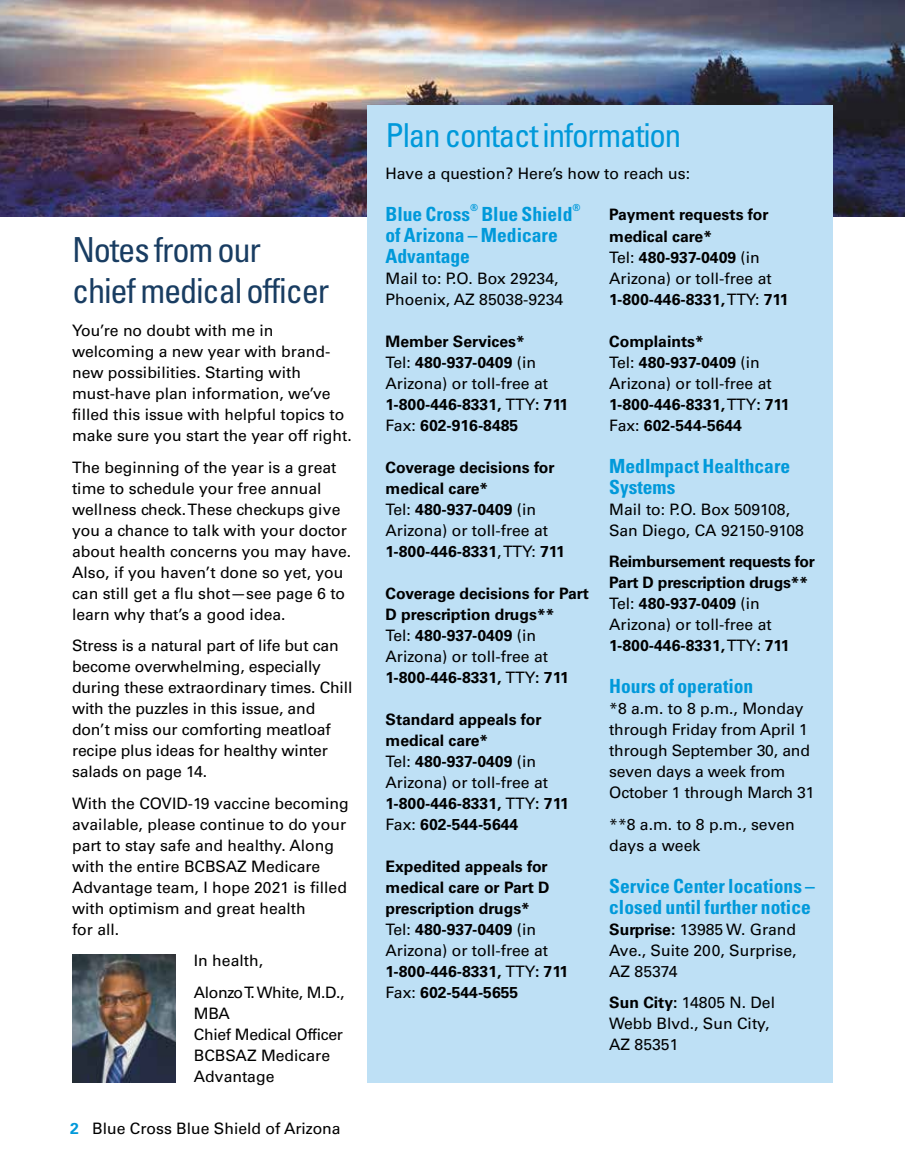
<style>
.page{position:relative;width:905px;height:1175px;background:#fff}
.page>*{position:absolute;margin:0;border:0;box-sizing:border-box;transform-origin:0 0}
.t1{font:condensed 34.5px/40.5px "Univers LT Std";letter-spacing:-.035em;color:#193d62}
.t2{font:condensed 33px "Univers LT Std";letter-spacing:-.035em;color:#0099da}
.t3{font:700 condensed 19.5px/21px "Univers LT Std";color:#0099da}
.t4{font:15.75px/21px "Univers LT Std";color:#000}
.t5{font:700 15.75px/21px "Univers LT Std";color:#000}
.t6{font:700 15.75px/21px "Univers LT Std";letter-spacing:-.02em;color:#000}
.t7{font:15.75px/31.5px "Univers LT Std";letter-spacing:-.025em;color:#000}
.t8{font:700 condensed 9.75px "Univers LT Std";color:#0099da}
.s1{font-weight:700;color:#0099da}
.s2{font-weight:400}
.s3{font-weight:700}
</style>
<div class="page">
<img style="left:0;top:0;width:904px;height:217px">
<div style="left:367px;top:105px;width:465px;height:977px;background:#bee0f5"></div>
<img style="left:72px;top:954px;width:104px;height:128px">
<h2 class="t1" style="left:72px;top:229px;width:259px">Notes from our chief medical officer</h2>
<p class="t4" style="left:72px;top:320px;width:281px">You’re no doubt with me in welcoming a new year with brand&shy;new possibilities. Starting with must-have plan information, we’ve filled this issue with helpful topics to make sure you start the year off right.</p>
<p class="t4" style="left:72px;top:456px;width:281px">The beginning of the year is a great time to schedule your free annual wellness check. These checkups give you a chance to talk with your doctor about health concerns you may have.<br>Also, if you haven’t done so yet, you can still get a flu shot—see page 6 to learn why that’s a good idea.</p>
<p class="t4" style="left:72px;top:635px;width:282px">Stress is a natural part of life but can become overwhelming, especially during these extraordinary times. Chill with the puzzles in this issue, and don’t miss our comforting meatloaf recipe plus ideas for healthy winter salads on page 14.</p>
<p class="t4" style="left:72px;top:792px;width:278px">With the COVID-19 vaccine becoming available, please continue to do your part to stay safe and healthy. Along with the entire BCBSAZ Medicare<br>Advantage team, I hope 2021 is filled with optimism and great health<br>for all.</p>
<p class="t7" style="left:194px;top:945px;width:152px">In health,<br>Alonzo T. White, M.D.,</p>
<p class="t4" style="left:194px;top:1002px;width:151px">MBA<br>Chief Medical Officer<br>BCBSAZ Medicare<br>Advantage</p>
<p class="t4" style="left:70px;top:1118px;width:272px"><span class="s1">2</span> Blue Cross Blue Shield of Arizona</p>
<h3 class="t2" style="left:385px;top:114px;width:297px">Plan contact information</h3>
<p class="t4" style="left:385px;top:163px;width:306px">Have a question? Here’s how to reach us:</p>
<p class="t3" style="left:385px;top:203px;width:86px">Blue Cross</p>
<p class="t8" style="left:470px;top:201px;width:10px">®</p>
<p class="t3" style="left:481px;top:203px;width:93px">Blue Shield</p>
<p class="t8" style="left:572px;top:201px;width:10px">®</p>
<p class="t3" style="left:385px;top:224px;width:174px">of Arizona – Medicare<br>Advantage</p>
<p class="t4" style="left:385px;top:268px;width:179px">Mail to: P.O. Box 29234,<br>Phoenix, AZ 85038-9234</p>
<p class="t5" style="left:385px;top:331px;width:141px">Member Services*</p>
<p class="t5" style="left:385px;top:352px;width:184px"><span class="s2">Tel:</span> 480-937-0409 <span class="s2">(in<br>Arizona) or toll-free at<br></span>1-800-446-8331, <span class="s2">TTY</span>: 711<br><span class="s2">Fax:</span> 602-916-8485</p>
<p class="t5" style="left:385px;top:457px;width:171px">Coverage decisions for medical care*</p>
<p class="t4" style="left:385px;top:498px;width:181px">Tel: <span class="s3">480-937-0409</span> (in<br>Arizona) or toll-free at<br><span class="s3">1-800-446-8331</span>, TTY: <span class="s3">711</span></p>
<p class="t5" style="left:385px;top:583px;width:205px">Coverage decisions for Part<br>D prescription drugs**</p>
<p class="t4" style="left:385px;top:624px;width:185px">Tel: <span class="s3">480-937-0409</span> (in<br>Arizona) or toll-free at<br><span class="s3">1-800-446-8331,</span> TTY<span class="s3">: 711</span></p>
<p class="t5" style="left:385px;top:709px;width:158px">Standard appeals for medical care*</p>
<p class="t5" style="left:385px;top:751px;width:185px"><span class="s2">Tel:</span> 480-937-0409 <span class="s2">(in<br>Arizona) or toll-free at<br></span>1-800-446-8331, <span class="s2">TTY</span>: 711<br><span class="s2">Fax:</span> 602-544-5644</p>
<p class="t5" style="left:385px;top:856px;width:166px;text-align:justify">Expedited appeals for medical care or Part D prescription drugs*</p>
<p class="t5" style="left:385px;top:918px;width:184px"><span class="s2">Tel:</span> 480-937-0409 <span class="s2">(in<br>Arizona) or toll-free at<br></span>1-800-446-8331, <span class="s2">TTY</span>: 711<br><span class="s2">Fax:</span> 602-544-5655</p>
<p class="t5" style="left:609px;top:204px;width:161px">Payment requests for medical care*</p>
<p class="t4" style="left:609px;top:246px;width:181px">Tel: <span class="s3">480-937-0409</span> (in<br>Arizona) or toll-free at<br><span class="s3">1-800-446-8331,</span> TTY: <span class="s3">711</span></p>
<p class="t5" style="left:609px;top:330px;width:96px">Complaints*</p>
<p class="t5" style="left:609px;top:351px;width:182px"><span class="s2">Tel:</span> 480-937-0409 <span class="s2">(in<br>Arizona) or toll-free at<br></span>1-800-446-8331,<span class="s2">TTY</span>: 711<br><span class="s2">Fax:</span> 602-544-5644</p>
<p class="t3" style="left:609px;top:455px;width:182px">MedImpact Healthcare<br>Systems</p>
<p class="t4" style="left:609px;top:499px;width:196px">Mail to: P.O. Box 509108,<br>San Diego, CA 92150-9108</p>
<p class="t6" style="left:609px;top:551px;width:207px">Reimbursement requests for<br>Part D prescription drugs**</p>
<p class="t4" style="left:609px;top:593px;width:182px">Tel: <span class="s3">480-937-0409</span> (in<br>Arizona) or toll-free at<br><span class="s3">1-800-446-8331,</span>TTY<span class="s3">: 711</span></p>
<p class="t3" style="left:609px;top:675px;width:146px">Hours of operation</p>
<p class="t4" style="left:609px;top:698px;width:207px">*8 a.m. to 8 p.m., Monday through Friday from April 1 through September 30, and seven days a week from<br>October 1 through March 31</p>
<p class="t4" style="left:609px;top:813px;width:187px">**8 a.m. to 8 p.m., seven days a week</p>
<p class="t3" style="left:609px;top:875px;width:207px">Service Center locations – closed until further notice</p>
<p class="t4" style="left:609px;top:919px;width:189px;text-align:justify"><span class="s3">Surprise:</span> 13985 W. Grand Ave., Suite 200, Surprise, AZ 85374</p>
<p class="t4" style="left:609px;top:992px;width:167px"><span class="s3">Sun City:</span> 14805 N. Del<br>Webb Blvd., Sun City,<br>AZ 85351</p>
</div>
